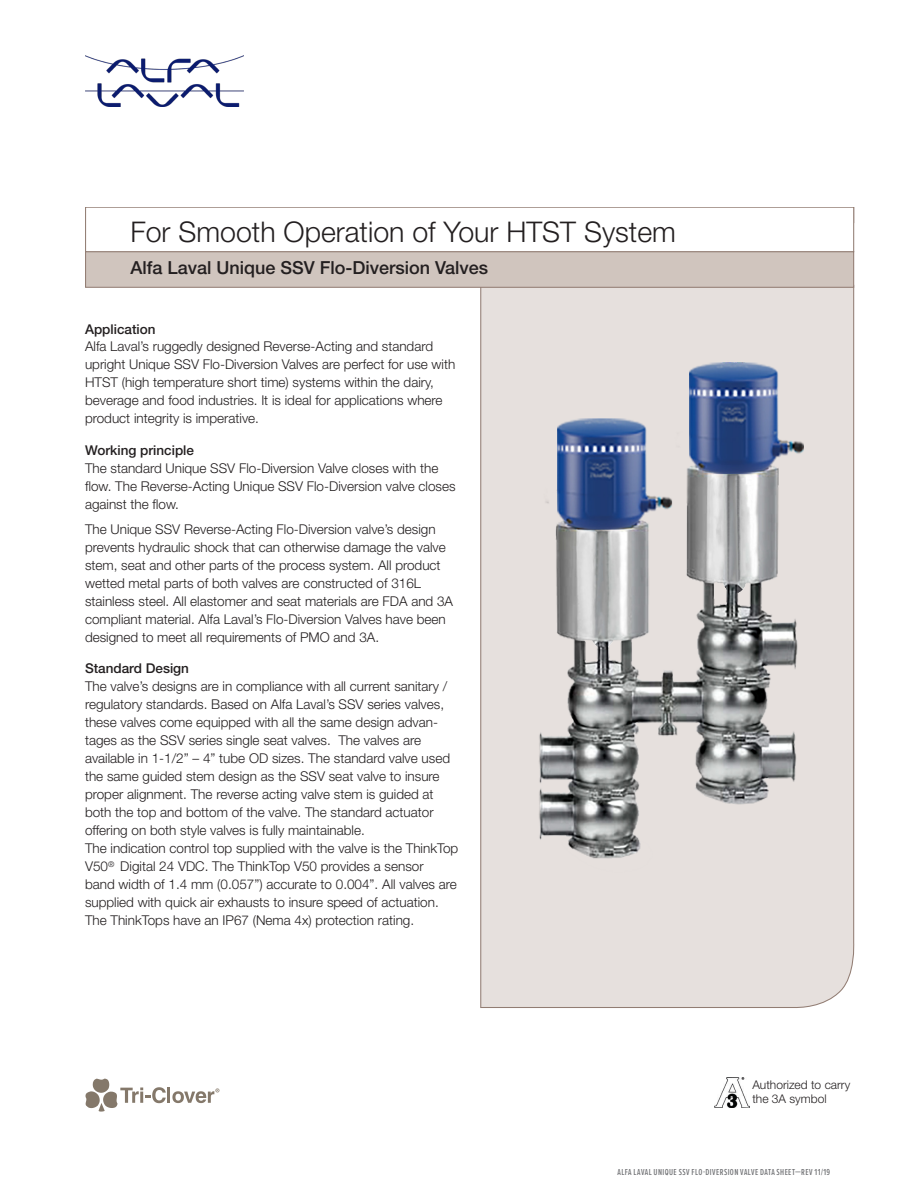
<style>
.page{position:relative;width:918px;height:1188px;background:#fff}
.page>*{position:absolute;margin:0;border:0;box-sizing:border-box;transform-origin:0 0}
.t1{font:300 28.5px "Helvetica Neue LT Std";color:#231f20}
.t2{font:500 18px "Helvetica Neue LT Std";color:#231f20}
.t3{font:300 13.5px/18px "Helvetica Neue LT Std";color:#231f20}
.t4{font:300 12px/14.4px "Helvetica Neue LT Std";color:#231f20}
.t5{font:500 9px "Proxima Nova Ex Cn";letter-spacing:.045em;color:#6c6d70}
.s1{font-weight:500}
</style>
<div class="page">
<img style="left:86px;top:56px;width:157px;height:50px">
<img style="left:715px;top:1077px;width:34px;height:31px">
<div style="left:480px;top:284px;width:375px;height:724px;background:#e6e0dd"></div>
<div style="left:86px;top:252px;width:768px;height:35px;background:#d0c5be"></div>
<div style="left:85px;top:251px;width:769px;height:37px;border:1px solid #927d73"></div>
<div style="left:85px;top:207px;width:769px;height:45px;border:1px solid #927d73"></div>
<svg style="left:86px;top:1079px;width:80px;height:33px"></svg>
<hr style="left:167px;top:1088px;width:3px;height:15px;background:#84786a">
<svg style="left:172px;top:1088px;width:47px;height:15px"></svg>
<img style="left:505px;top:351px;width:324px;height:522px">
<p class="t1" style="left:131px;top:214px;width:547px">For Smooth Operation of Your HTST System</p>
<p class="t2" style="left:131px;top:257px;width:359px">Alfa Laval Unique SSV Flo-Diversion Valves</p>
<p class="t3" style="left:85px;top:319px;width:372px"><span class="s1">Application<br></span>Alfa Laval’s ruggedly designed Reverse-Acting and standard upright Unique SSV Flo-Diversion Valves are perfect for use with HTST (high temperature short time) systems within the dairy, beverage and food industries. It is ideal for applications where product integrity is imperative.</p>
<p class="t3" style="left:85px;top:441px;width:372px"><span class="s1">Working principle<br></span>The standard Unique SSV Flo-Diversion Valve closes with the flow. The Reverse-Acting Unique SSV Flo-Diversion valve closes against the flow.</p>
<p class="t3" style="left:85px;top:520px;width:370px">The Unique SSV Reverse-Acting Flo-Diversion valve’s design prevents hydraulic shock that can otherwise damage the valve stem, seat and other parts of the process system. All product wetted metal parts of both valves are constructed of 316L stainless steel. All elastomer and seat materials are FDA and 3A compliant material. Alfa Laval’s Flo-Diversion Valves have been designed to meet all requirements of PMO and 3A.</p>
<p class="t3" style="left:85px;top:659px;width:375px"><span class="s1">Standard Design<br></span>The valve’s designs are in compliance with all current sanitary / regulatory standards. Based on Alfa Laval’s SSV series valves, these valves come equipped with all the same design advan&shy;tages as the SSV series single seat valves. The valves are available in 1-1/2” – 4” tube OD sizes. The standard valve used the same guided stem design as the SSV seat valve to insure proper alignment. The reverse acting valve stem is guided at both the top and bottom of the valve. The standard actuator offering on both style valves is fully maintainable.<br>The indication control top supplied with the valve is the ThinkTop V50<sup>®</sup> Digital 24 VDC. The ThinkTop V50 provides a sensor<br>band width of 1.4 mm (0.057”) accurate to 0.004”. All valves are supplied with quick air exhausts to insure speed of actuation.<br>The ThinkTops have an IP67 (Nema 4x) protection rating.</p>
<p class="t4" style="left:752px;top:1077px;width:99px">Authorized to carry the 3A symbol</p>
<p class="t5" style="left:617px;top:1165px;width:214px">ALFA LAVAL UNIQUE SSV FLO-DIVERSION VALVE DATA SHEET—REV 11/19</p>
</div>
